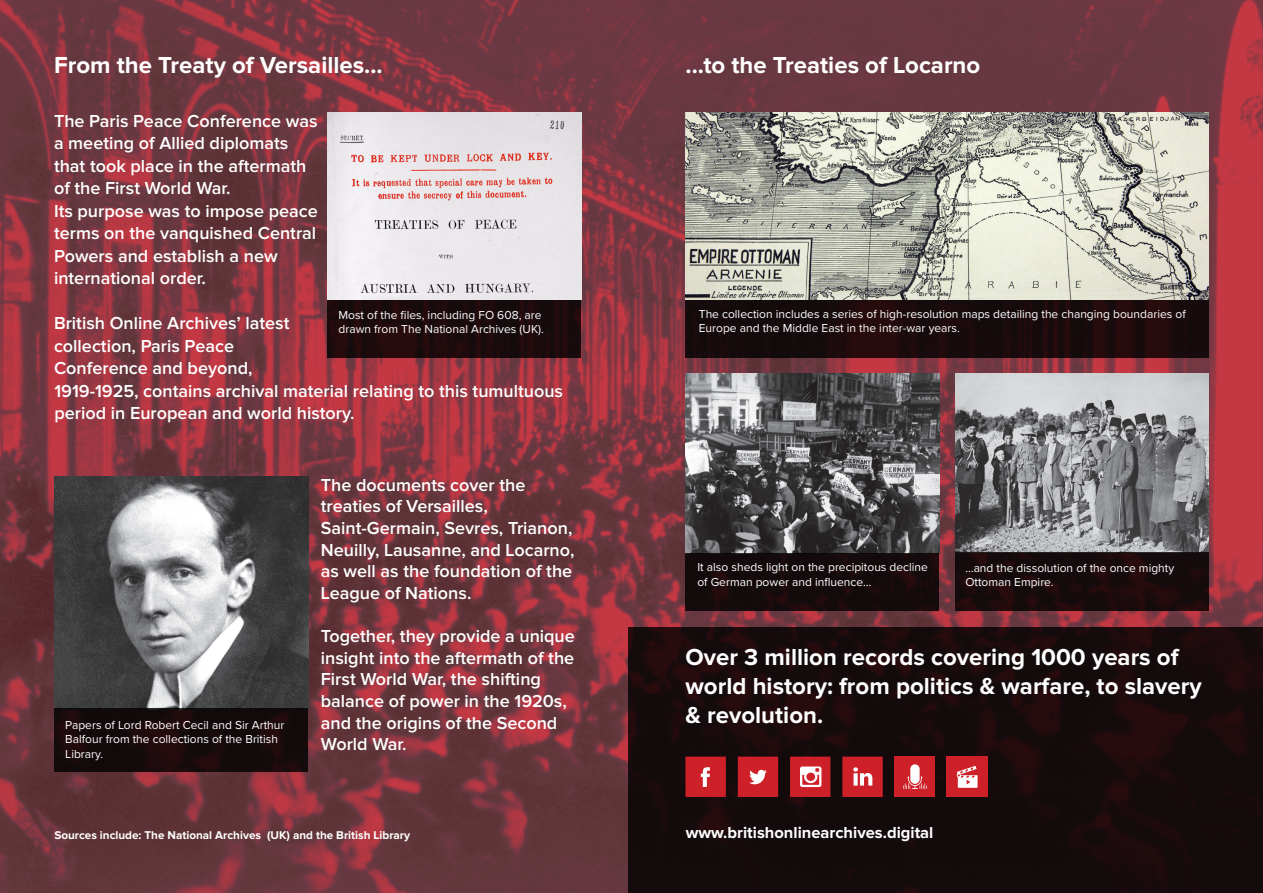
<style>
.page{position:relative;width:1263px;height:893px;background:#fff}
.page>*{position:absolute;margin:0;border:0;box-sizing:border-box;transform-origin:0 0}
.t1{font:700 24px/28.8px "Proxima Nova";color:#fff}
.t2{font:600 18px/21.6px "Proxima Nova";color:#fff}
.t3{font:700 16.5px "Proxima Nova";color:#fff}
.t4{font:12px/14.4px "Proxima Nova";color:#fff}
.t5{font:700 11.7px "Proxima Nova";color:#fff}
</style>
<div class="page">
<img style="left:0;top:0;width:1263px;height:893px">
<img style="left:328px;top:113px;width:253px;height:187px">
<div style="left:328px;top:300px;width:253px;height:58px;background:#1c0b0d"></div>
<img style="left:54px;top:477px;width:254px;height:232px">
<div style="left:54px;top:709px;width:254px;height:63px;background:linear-gradient(to right,#180a0b,#170a0c)"></div>
<svg style="left:628px;top:627px;width:635px;height:266px;background:#170a0c"></svg>
<img style="left:686px;top:113px;width:523px;height:187px">
<div style="left:686px;top:300px;width:523px;height:58px;background:linear-gradient(to right,#160b0c,#1f0b0d)"></div>
<img style="left:685px;top:373px;width:254px;height:180px">
<img style="left:955px;top:373px;width:254px;height:179px">
<div style="left:955px;top:552px;width:254px;height:59px;background:linear-gradient(to right,#190b0c,#1a0b0d)"></div>
<svg style="left:685px;top:553px;width:254px;height:58px;background:#150a0b"></svg>
<svg style="left:685px;top:757px;width:41px;height:40px;background:#ce2d35"></svg>
<svg style="left:738px;top:757px;width:40px;height:40px;background:#d2353c"></svg>
<svg style="left:790px;top:757px;width:40px;height:40px;background:#d6484e"></svg>
<svg style="left:842px;top:757px;width:41px;height:40px;background:#d0373e"></svg>
<img style="left:947px;top:757px;width:40px;height:40px">
<svg style="left:957px;top:766px;width:20px;height:22px"></svg>
<div style="left:895px;top:757px;width:40px;height:40px;background:#ce2028"></div>
<svg style="left:903px;top:776px;width:24px;height:13px"></svg>
<div style="left:910px;top:764px;width:10px;height:20px;background:#fff;border-radius:5px"></div>
<p class="t1" style="left:54px;top:52px;width:330px">From the Treaty of Versailles...</p>
<p class="t2" style="left:54px;top:110px;width:265px;line-height:22.5px">The Paris Peace Conference was a meeting of Allied diplomats</p>
<p class="t2" style="left:54px;top:156px;width:254px">that took place in the aftermath</p>
<p class="t2" style="left:54px;top:178px;width:178px">of the First World War.</p>
<p class="t2" style="left:54px;top:200px;width:265px;line-height:22.5px;text-align:justify">Its purpose was to impose peace terms on the vanquished Central Powers and establish a new</p>
<p class="t2" style="left:54px;top:268px;width:153px">international order.</p>
<p class="t2" style="left:54px;top:313px;width:237px">British Online Archives’ latest</p>
<p class="t2" style="left:54px;top:336px;width:182px">collection, Paris Peace</p>
<p class="t2" style="left:54px;top:358px;width:200px">Conference and beyond,</p>
<p class="t4" style="left:338px;top:307px;width:207px">Most of the files, including FO 608, are drawn from The National Archives (UK).</p>
<p class="t2" style="left:54px;top:380px;width:510px;line-height:22.5px">1919-1925, contains archival material relating to this tumultuous period in European and world history.</p>
<p class="t4" style="left:65px;top:717px;width:221px">Papers of Lord Robert Cecil and Sir Arthur<br>Balfour from the collections of the British<br>Library.</p>
<p class="t2" style="left:321px;top:475px;width:206px">The documents cover the</p>
<p class="t2" style="left:321px;top:496px;width:168px">treaties of Versailles,</p>
<p class="t2" style="left:321px;top:518px;width:255px">Saint-Germain, Sevres, Trianon,<br>Neuilly, Lausanne, and Locarno, as well as the foundation of the<br>League of Nations.</p>
<p class="t2" style="left:321px;top:626px;width:256px;text-align:justify">Together, they provide a unique insight into the aftermath of the First World War, the shifting</p>
<p class="t2" style="left:321px;top:691px;width:248px">balance of power in the 1920s, and the origins of the Second<br>World War.</p>
<p class="t5" style="left:54px;top:829px;width:357px">Sources include: The National Archives (UK) and the British Library</p>
<p class="t1" style="left:685px;top:52px;width:296px">...to the Treaties of Locarno</p>
<p class="t4" style="left:699px;top:306px;width:488px">The collection includes a series of high-resolution maps detailing the changing boundaries of<br>Europe and the Middle East in the inter-war years.</p>
<p class="t4" style="left:697px;top:559px;width:232px">It also sheds light on the precipitous decline of German power and influence…</p>
<p class="t4" style="left:965px;top:560px;width:210px">…and the dissolution of the once mighty<br>Ottoman Empire.</p>
<p class="t1" style="left:685px;top:644px;width:518px">Over 3 million records covering 1000 years of world history: from politics &amp; warfare, to slavery</p>
<p class="t1" style="left:685px;top:701px;width:139px">&amp; revolution.</p>
<p class="t3" style="left:686px;top:825px;width:249px">www.britishonlinearchives.digital</p>
</div>
